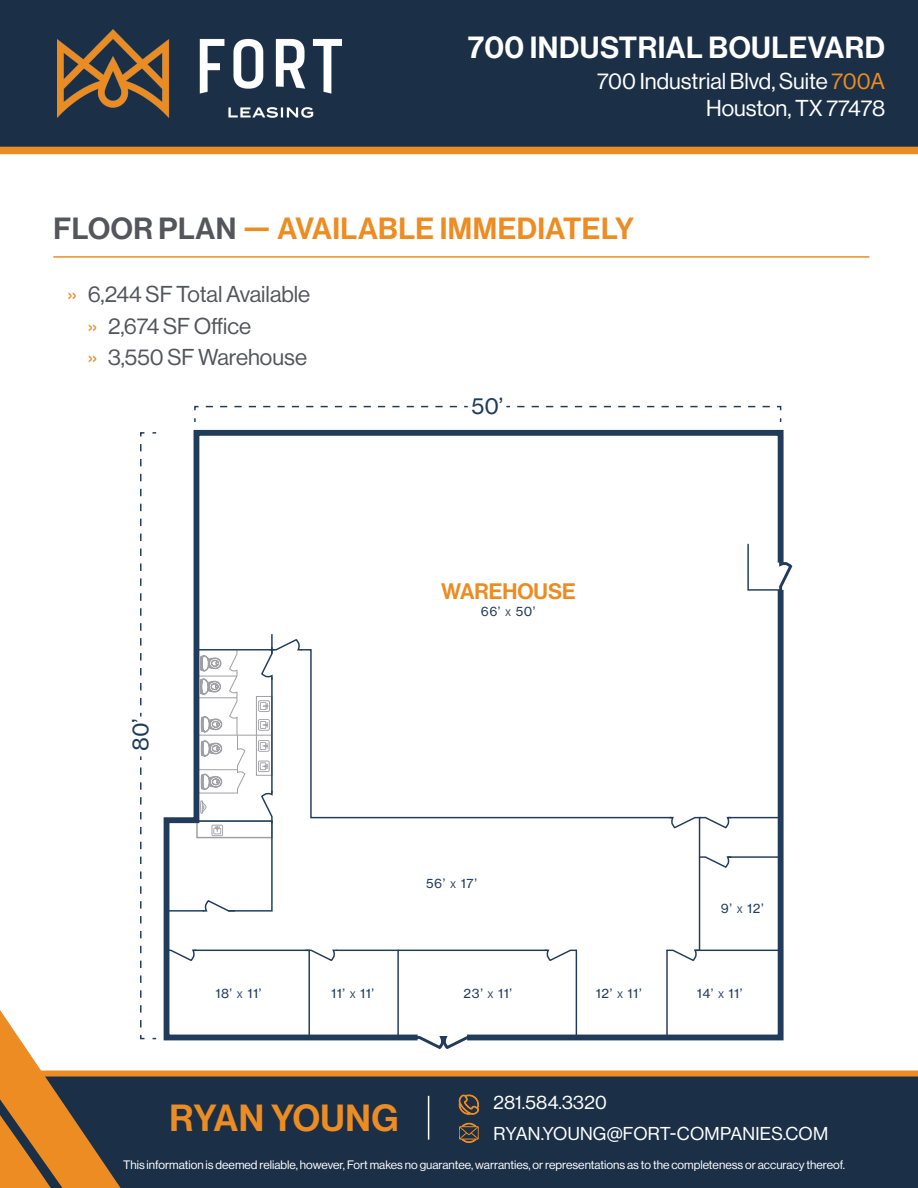
<style>
.page{position:relative;width:918px;height:1188px;background:#fff}
.page>*{position:absolute;margin:0;border:0;box-sizing:border-box;transform-origin:0 0}
.t1{font:37.05px "N Haas Grotesk DS Pro 65 Md";letter-spacing:.015em;color:#ec8c23}
.t2{font:30px "N Haas Grotesk DS Pro 65 Md";letter-spacing:.015em;color:#ec8c23}
.t3{font:30px "N Haas Grotesk DS Pro 65 Md";letter-spacing:.015em;color:#fff}
.t4{font:22.5px "N Haas Grotesk DS Pro 55 Rg";color:#54565b}
.t5{font:22.5px "N Haas Grotesk DS Pro 55 Rg";color:#fff}
.t6{font:21.9px "N Haas Grotesk DS Pro 65 Md";color:#eb8c23}
.t7{font:21.9px "N Haas Grotesk TX Pro 55 Rg";color:#213c5a}
.t8{font:18.3px "N Haas Grotesk DS Pro 55 Rg";letter-spacing:.015em;color:#fff}
.t9{font:12.75px "N Haas Grotesk TX Pro 55 Rg";letter-spacing:.05em;color:#213c5a}
.t10{font:12px "N Haas Grotesk DS Pro 55 Rg";color:#fff}
.s1{color:#ec8c23}
.s2{color:#54565b}
.s3{font-size:9px}
</style>
<div class="page">
<svg style="left:140px;top:1034px;width:5px;height:6px"></svg>
<svg style="left:140px;top:756px;width:2px;height:271px"></svg>
<svg style="left:140px;top:432px;width:5px;height:273px"></svg>
<svg style="left:194px;top:405px;width:5px;height:6px"></svg>
<svg style="left:206px;top:406px;width:262px;height:1px"></svg>
<svg style="left:517px;top:405px;width:265px;height:6px"></svg>
<svg style="left:163px;top:429px;width:621px;height:612px"></svg>
<svg style="left:461px;top:584px;width:323px;height:457px"></svg>
<svg style="left:411px;top:1035px;width:65px;height:15px"></svg>
<svg style="left:163px;top:949px;width:237px;height:90px"></svg>
<hr style="left:398px;top:950px;width:149px;height:1px;background:#213c5a">
<hr style="left:576px;top:950px;width:1px;height:87px;background:#213c5a">
<hr style="left:666px;top:950px;width:2px;height:87px;background:#213c5a">
<hr style="left:695px;top:950px;width:86px;height:1px;background:#213c5a">
<hr style="left:699px;top:818px;width:1px;height:132px;background:#213c5a">
<hr style="left:728px;top:856px;width:53px;height:2px;background:#213c5a">
<hr style="left:728px;top:817px;width:53px;height:1px;background:#213c5a">
<svg style="left:303px;top:648px;width:370px;height:171px"></svg>
<hr style="left:167px;top:910px;width:37px;height:2px;background:#213c5a">
<svg style="left:666px;top:949px;width:34px;height:14px"></svg>
<svg style="left:698px;top:856px;width:34px;height:13px"></svg>
<svg style="left:668px;top:816px;width:64px;height:14px"></svg>
<svg style="left:747px;top:543px;width:46px;height:52px"></svg>
<svg style="left:192px;top:635px;width:111px;height:277px"></svg>
<div style="left:0;top:0;width:918px;height:154px;background:#1b3047"></div>
<hr style="left:53px;top:256px;width:816px;height:2px;background:#ec8c23">
<div style="left:121px;top:1071px;width:797px;height:117px;background:#1b3047"></div>
<svg style="left:0;top:1010px;width:121px;height:178px"></svg>
<svg style="left:459px;top:1094px;width:21px;height:21px"></svg>
<svg style="left:459px;top:1123px;width:20px;height:20px"></svg>
<hr style="left:428px;top:1096px;width:1px;height:44px;background:#fff">
<img style="left:58px;top:30px;width:283px;height:87px">
<p class="t3" style="left:468px;top:30px;width:419px">700 INDUSTRIAL BOULEVARD</p>
<p class="t5" style="left:597px;top:68px;width:290px">700 Industrial Blvd, Suite <span class="s1">700A</span></p>
<p class="t5" style="left:706px;top:95px;width:181px">Houston, TX 77478</p>
<p class="t2" style="left:54px;top:212px;width:582px"><span class="s2">FLOOR PLAN</span> — AVAILABLE IMMEDIATELY</p>
<p class="t4" style="left:68px;top:281px;width:244px"><span class="s1">»</span> 6,244 SF Total Available</p>
<p class="t4" style="left:88px;top:313px;width:165px"><span class="s1">»</span> 2,674 SF Office</p>
<p class="t4" style="left:88px;top:344px;width:221px"><span class="s1">»</span> 3,550 SF Warehouse</p>
<p class="t7" style="left:127px;top:751px;width:34px;rotate:-90deg">80’</p>
<p class="t7" style="left:471px;top:393px;width:33px">50’</p>
<p class="t6" style="left:441px;top:579px;width:136px">WAREHOUSE</p>
<p class="t9" style="left:481px;top:603px;width:56px">66’ <span class="s3">X</span> 50’</p>
<p class="t9" style="left:426px;top:875px;width:52px">56’ <span class="s3">X</span> 17’</p>
<p class="t9" style="left:721px;top:900px;width:44px">9’ <span class="s3">X</span> 12’</p>
<p class="t9" style="left:215px;top:986px;width:47px">18’ <span class="s3">X</span> 11’</p>
<p class="t9" style="left:331px;top:986px;width:45px">11’ <span class="s3">X</span> 11’</p>
<p class="t9" style="left:596px;top:986px;width:47px">12’ <span class="s3">X</span> 11’</p>
<p class="t9" style="left:697px;top:986px;width:47px">14’ <span class="s3">X</span> 11’</p>
<p class="t9" style="left:464px;top:986px;width:50px">23’ <span class="s3">X</span> 11’</p>
<p class="t8" style="left:493px;top:1092px;width:115px">281.584.3320</p>
<p class="t8" style="left:493px;top:1123px;width:336px">RYAN.YOUNG@FORT-COMPANIES.COM</p>
<p class="t1" style="left:169px;top:1097px;width:231px">RYAN YOUNG</p>
<p class="t10" style="left:123px;top:1158px;width:723px">This information is deemed reliable, however, Fort makes no guarantee, warranties, or representations as to the completeness or accuracy thereof.</p>
</div>
